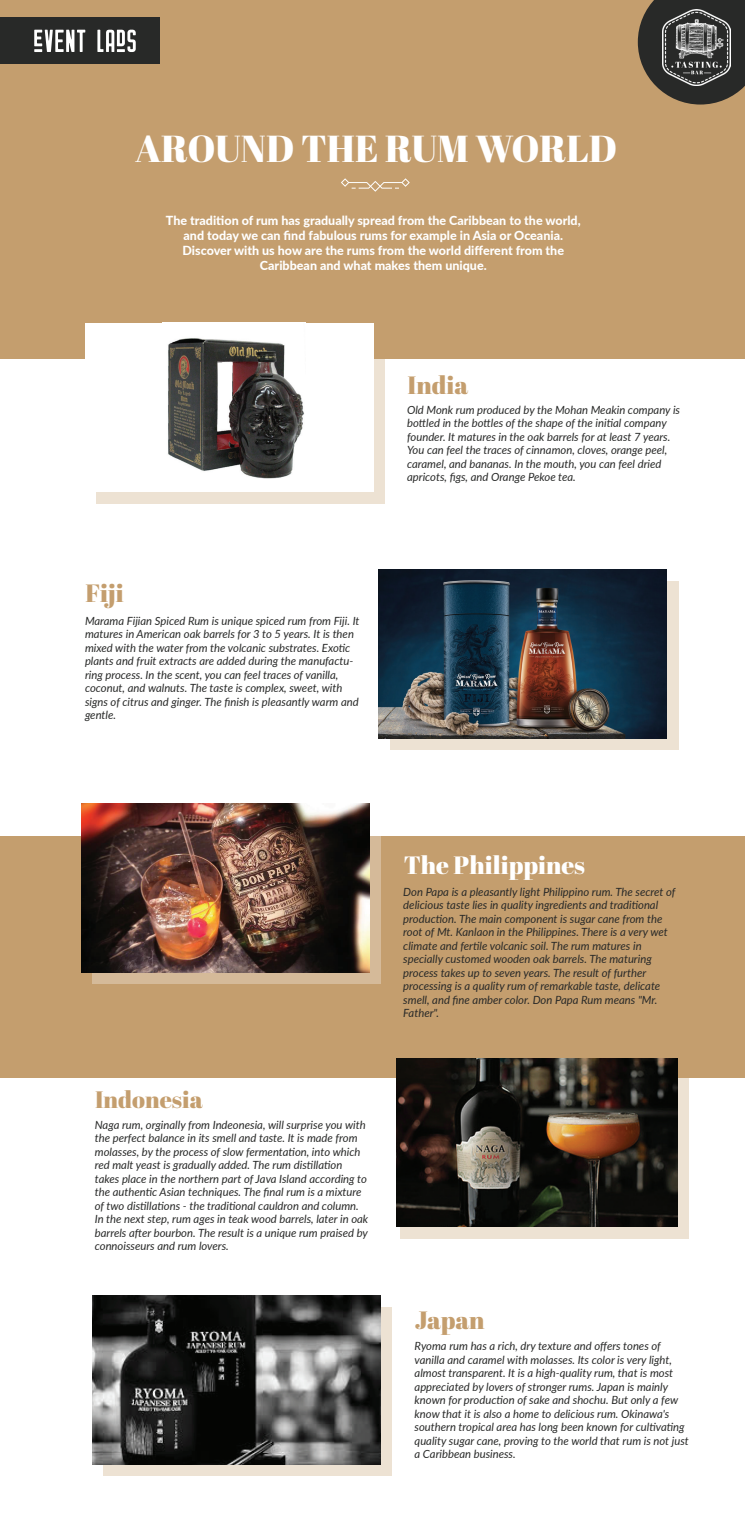
<style>
.page{position:relative;width:745px;height:1520px;background:#fff}
.page>*{position:absolute;margin:0;border:0;box-sizing:border-box;transform-origin:0 0}
.t1{font:37.5px "Abril Fatface";color:#fff}
.t2{font:25px "Abril Fatface";color:#fff}
.t3{font:25px "Abril Fatface";color:#c49e6e}
.t4{font:23.75px "Abril Fatface";color:#c49e6e}
.t5{font:800 12.5px/15px "Lato";color:#fff;text-align:center}
.t6{font:italic 11.25px/13.5px "Lato";color:#282928}
</style>
<div class="page">
<div style="left:0;top:0;width:744px;height:358px;background:#c49e6e"></div>
<svg style="left:637px;top:0;width:107px;height:105px"></svg>
<img style="left:662px;top:10px;width:68px;height:75px">
<div style="left:0;top:18px;width:159px;height:46px;background:#282928"></div>
<svg style="left:34px;top:30px;width:51px;height:22px"></svg>
<svg style="left:97px;top:30px;width:39px;height:22px"></svg>
<svg style="left:341px;top:178px;width:68px;height:14px"></svg>
<div style="left:0;top:836px;width:744px;height:241px;background:#c49e6e"></div>
<svg style="left:96px;top:334px;width:288px;height:169px;fill:#ede2d3"></svg>
<svg style="left:92px;top:815px;width:288px;height:169px;fill:#d5ba99"></svg>
<div style="left:390px;top:581px;width:288px;height:169px;background:#ede2d3"></div>
<div style="left:85px;top:322px;width:288px;height:169px;background:#fff"></div>
<svg style="left:104px;top:1307px;width:287px;height:169px;fill:#ede2d3"></svg>
<div style="left:400px;top:1070px;width:288px;height:169px;background:#ede2d3"></div>
<img style="left:168px;top:338px;width:136px;height:140px">
<img style="left:378px;top:570px;width:288px;height:169px">
<img style="left:81px;top:803px;width:288px;height:169px">
<img style="left:396px;top:1058px;width:281px;height:169px">
<img style="left:92px;top:1295px;width:288px;height:169px">
<h1 class="t1" style="left:135px;top:122px;width:483px">AROUND THE RUM WORLD</h1>
<p class="t5" style="left:166px;top:212px;width:416px">The tradition of rum has gradually spread from the Caribbean to the world, and today we can find fabulous rums for example in Asia or Oceania.<br>Discover with us how are the rums from the world different from the Caribbean and what makes them unique.</p>
<h2 class="t3" style="left:85px;top:575px;width:40px">Fĳi</h2>
<p class="t6" style="left:85px;top:613px;width:276px">Marama Fijian Spiced Rum is unique spiced rum from Fiji. It matures in American oak barrels for 3 to 5 years. It is then mixed with the water from the volcanic substrates. Exotic plants and fruit extracts are added during the manufactu&shy;ring process. In the scent, you can feel traces of vanilla, coconut, and walnuts. The taste is complex, sweet, with signs of citrus and ginger. The finish is pleasantly warm and gentle.</p>
<h2 class="t3" style="left:407px;top:367px;width:62px">India</h2>
<p class="t6" style="left:407px;top:402px;width:274px">Old Monk rum produced by the Mohan Meakin company is bottled in the bottles of the shape of the initial company founder. It matures in the oak barrels for at least 7 years.<br>You can feel the traces of cinnamon, cloves, orange peel, caramel, and bananas. In the mouth, you can feel dried apricots, figs, and Orange Pekoe tea.</p>
<h3 class="t4" style="left:95px;top:1083px;width:109px">Indonesia</h3>
<p class="t6" style="left:95px;top:1117px;width:275px">Naga rum, orginally from Indeonesia, will surprise you with the perfect balance in its smell and taste. It is made from molasses, by the process of slow fermentation, into which red malt yeast is gradually added. The rum distillation takes place in the northern part of Java Island according to the authentic Asian techniques. The final rum is a mixture of two distillations - the traditional cauldron and column.<br>In the next step, rum ages in teak wood barrels, later in oak barrels after bourbon. The result is a unique rum praised by connoisseurs and rum lovers.</p>
<h2 class="t2" style="left:403px;top:847px;width:183px">The Philippines</h2>
<p class="t6" style="left:403px;top:884px;width:273px">Don Papa is a pleasantly light Philippino rum. The secret of delicious taste lies in quality ingredients and traditional production. The main component is sugar cane from the root of Mt. Kanlaon in the Philippines. There is a very wet climate and fertile volcanic soil. The rum matures in specially customed wooden oak barrels. The maturing process takes up to seven years. The result of further processing is a quality rum of remarkable taste, delicate smell, and fine amber color. Don Papa Rum means "Mr.<br>Father".</p>
<h2 class="t3" style="left:414px;top:1302px;width:71px">Japan</h2>
<p class="t6" style="left:414px;top:1339px;width:276px">Ryoma rum has a rich, dry texture and offers tones of vanilla and caramel with molasses. Its color is very light, almost transparent. It is a high-quality rum, that is most appreciated by lovers of stronger rums. Japan is mainly known for production of sake and shochu. But only a few know that it is also a home to delicious rum. Okinawa's southern tropical area has long been known for cultivating quality sugar cane, proving to the world that rum is not just a Caribbean business.</p>
</div>
